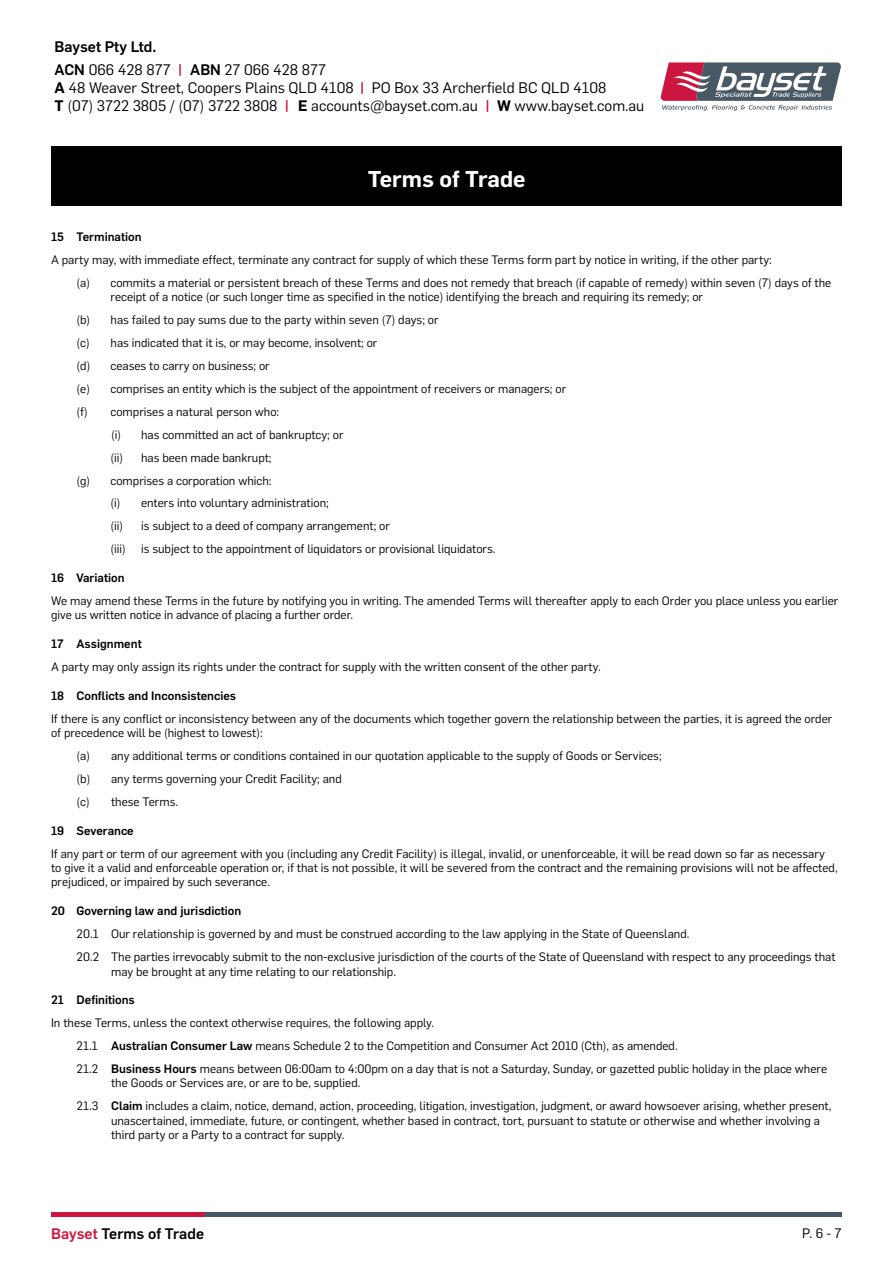
<style>
.page{position:relative;width:893px;height:1263px;background:#fff}
.page>*{position:absolute;margin:0;border:0;box-sizing:border-box;transform-origin:0 0}
.t1{font:600 22.5px "Flama";color:#fff}
.t2{font:15px/22.2px "Flama";color:#000}
.t3{font:500 15px "Flama";color:#000}
.t4{font:500 15px "Flama";color:#cd163f}
.t5{font:13.5px "Flama";color:#000}
.t6{font:12px/23px "Flama";color:#000}
.t7{font:500 12px "Flama";color:#000}
.s1{font-weight:500}
.s2{font-weight:500;color:#cd163f}
.s3{font-weight:600}
.s4{color:#cd163f}
</style>
<div class="page">
<hr style="left:51px;top:1212px;width:154px;height:4px;background:#cd163f">
<hr style="left:205px;top:1212px;width:637px;height:4px;background:#485865">
<div style="left:51px;top:147px;width:791px;height:59px;background:#000"></div>
<svg style="left:660px;top:62px;width:181px;height:49px"></svg>
<p class="t2" style="left:55px;top:35px;width:273px"><span class="s1">Bayset Pty Ltd.<br>ACN</span> 066 428 877 <span class="s2">|</span> <span class="s1">ABN</span> 27 066 428 877</p>
<p class="t2" style="left:55px;top:77px;width:553px;line-height:18px"><span class="s3">A</span> 48 Weaver Street, Coopers Plains QLD 4108 PO Box 33 Archerfield BC QLD 4108<br><span class="s3">T</span> (07) 3722 3805 / (07) 3722 3808 <span class="s2">|</span> <span class="s3">E</span> accounts@bayset.com.au <span class="s2">|</span></p>
<p class="t4" style="left:360px;top:76px;width:6px">|</p>
<p class="t2" style="left:497px;top:93px;width:149px"><span class="s3">W</span> www.bayset.com.au</p>
<h1 class="t1" style="left:368px;top:163px;width:160px">Terms of Trade</h1>
<p class="t7" style="left:51px;top:228px;width:92px">15 Termination</p>
<p class="t6" style="left:77px;top:247px;width:756px;text-indent:-26px">A party may, with immediate effect, terminate any contract for supply of which these Terms form part by notice in writing, if the other party:<br>(a) commits a material or persistent breach of these Terms and does not remedy that breach (if capable of remedy) within seven (7) days of the</p>
<p class="t6" style="left:111px;top:285px;width:594px">receipt of a notice (or such longer time as specified in the notice) identifying the breach and requiring its remedy; or</p>
<p class="t6" style="left:77px;top:308px;width:364px">(b) has failed to pay sums due to the party within seven (7) days; or</p>
<p class="t6" style="left:77px;top:331px;width:302px">(c) has indicated that it is, or may become, insolvent; or</p>
<p class="t6" style="left:77px;top:353px;width:195px">(d) ceases to carry on business; or</p>
<p class="t6" style="left:77px;top:376px;width:491px">(e) comprises an entity which is the subject of the appointment of receivers or managers; or</p>
<p class="t6" style="left:77px;top:399px;width:204px">(f) comprises a natural person who:</p>
<p class="t6" style="left:111px;top:422px;width:234px">(i) has committed an act of bankruptcy; or</p>
<p class="t6" style="left:111px;top:445px;width:163px">(ii) has been made bankrupt;</p>
<p class="t6" style="left:77px;top:468px;width:196px">(g) comprises a corporation which:</p>
<p class="t6" style="left:111px;top:491px;width:220px">(i) enters into voluntary administration;</p>
<p class="t6" style="left:111px;top:514px;width:281px">(ii) is subject to a deed of company arrangement; or</p>
<p class="t6" style="left:111px;top:537px;width:17px">(iii)</p>
<p class="t6" style="left:141px;top:537px;width:356px">is subject to the appointment of liquidators or provisional liquidators.</p>
<p class="t7" style="left:51px;top:569px;width:75px">16 Variation</p>
<p class="t6" style="left:51px;top:593px;width:789px;line-height:14.4px">We may amend these Terms in the future by notifying you in writing. The amended Terms will thereafter apply to each Order you place unless you earlier give us written notice in advance of placing a further order.</p>
<p class="t7" style="left:51px;top:635px;width:92px">17 Assignment</p>
<p class="t6" style="left:51px;top:655px;width:551px">A party may only assign its rights under the contract for supply with the written consent of the other party.</p>
<p class="t7" style="left:51px;top:687px;width:187px">18 Conflicts and Inconsistencies</p>
<p class="t6" style="left:51px;top:711px;width:783px;line-height:14.4px">If there is any conflict or inconsistency between any of the documents which together govern the relationship between the parties, it is agreed the order of precedence will be (highest to lowest):</p>
<p class="t6" style="left:77px;top:744px;width:587px">(a) any additional terms or conditions contained in our quotation applicable to the supply of Goods or Services; (b) any terms governing your Credit Facility; and<br>(c) these Terms.</p>
<p class="t7" style="left:51px;top:822px;width:84px">19 Severance</p>
<p class="t6" style="left:51px;top:845px;width:788px;line-height:14.4px">If any part or term of our agreement with you (including any Credit Facility) is illegal, invalid, or unenforceable, it will be read down so far as necessary to give it a valid and enforceable operation or, if that is not possible, it will be severed from the contract and the remaining provisions will not be affected, prejudiced, or impaired by such severance.</p>
<p class="t7" style="left:51px;top:902px;width:192px">20 Governing law and jurisdiction</p>
<p class="t6" style="left:77px;top:922px;width:760px">20.1 Our relationship is governed by and must be construed according to the law applying in the State of Queensland.<br>20.2 The parties irrevocably submit to the non-exclusive jurisdiction of the courts of the State of Queensland with respect to any proceedings that</p>
<p class="t6" style="left:111px;top:959px;width:286px">may be brought at any time relating to our relationship.</p>
<p class="t7" style="left:51px;top:991px;width:85px">21 Definitions</p>
<p class="t6" style="left:77px;top:1011px;width:752px;text-indent:-26px">In these Terms, unless the context otherwise requires, the following apply.<br>21.1 <span class="s1">Australian Consumer Law</span> means Schedule 2 to the Competition and Consumer Act 2010 (Cth), as amended.<br>21.2 <span class="s1">Business Hours</span> means between 06:00am to 4:00pm on a day that is not a Saturday, Sunday, or gazetted public holiday in the place where</p>
<p class="t6" style="left:77px;top:1071px;width:756px;text-indent:34px">the Goods or Services are, or are to be, supplied.<br>21.3 <span class="s1">Claim</span> includes a claim, notice, demand, action, proceeding, litigation, investigation, judgment, or award howsoever arising, whether present,</p>
<p class="t6" style="left:111px;top:1112px;width:710px;line-height:14.4px">unascertained, immediate, future, or contingent, whether based in contract, tort, pursuant to statute or otherwise and whether involving a third party or a Party to a contract for supply.</p>
<p class="t3" style="left:51px;top:1223px;width:154px"><span class="s4">Bayset</span> Terms of Trade</p>
<p class="t5" style="left:802px;top:1224px;width:41px">P. 6 - 7</p>
</div>
